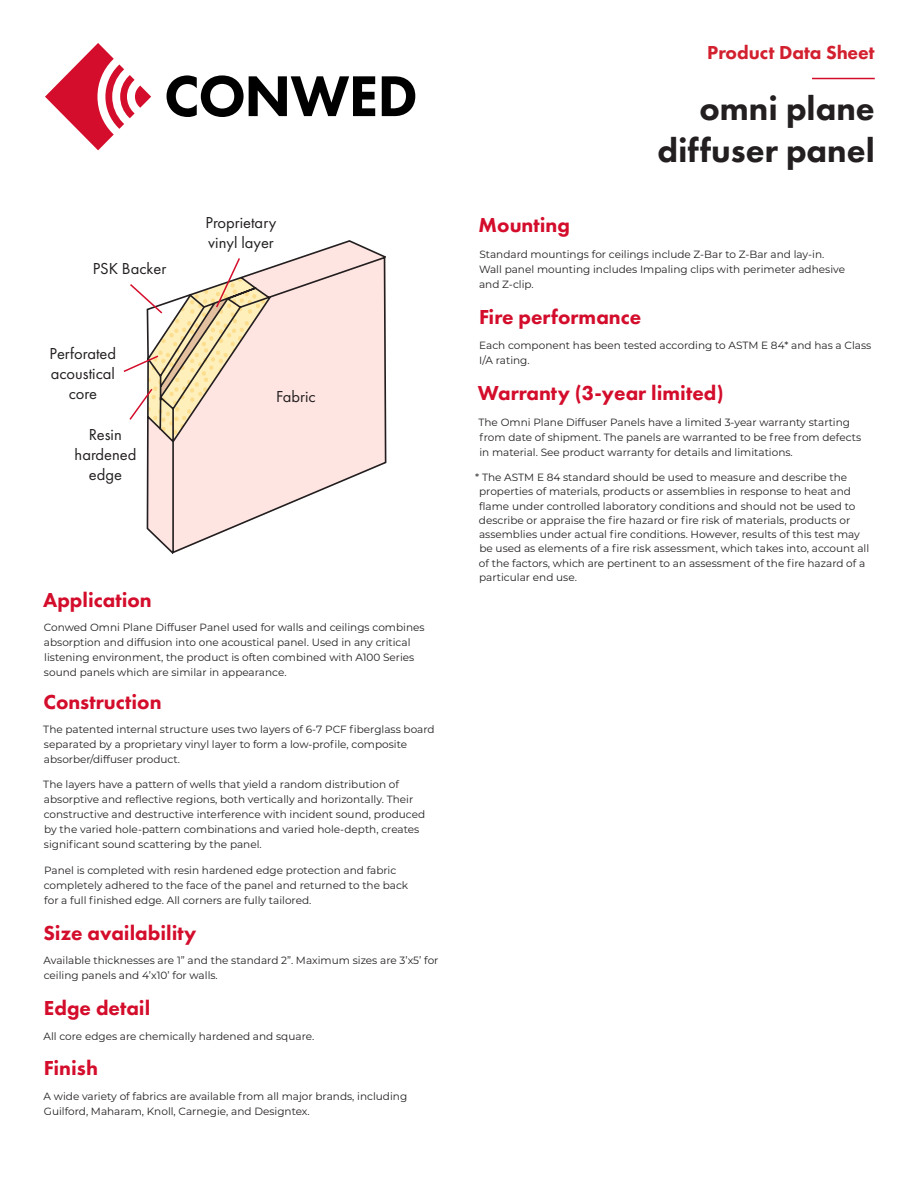
<style>
.page{position:relative;width:918px;height:1188px;background:#fff}
.page>*{position:absolute;margin:0;border:0;box-sizing:border-box;transform-origin:0 0}
.t1{font:800 34.5px/41.4px "Futura PT";color:#231f20;text-align:right}
.t2{font:800 21px "Futura PT";color:#d30d2b}
.t3{font:800 19.5px "Futura PT";color:#d2202f}
.t4{font:16.5px/19.8px "Futura PT";color:#231f20;text-align:center}
.Body{font:10.5px/15px "Montserrat";color:#231f20}
</style>
<div class="page">
<svg style="left:45px;top:43px;width:106px;height:107px"></svg>
<svg style="left:167px;top:75px;width:208px;height:42px"></svg>
<svg style="left:382px;top:76px;width:33px;height:40px"></svg>
<hr style="left:812px;top:78px;width:63px;height:1px;background:#d30d2b">
<svg style="left:146px;top:240px;width:241px;height:314px"></svg>
<svg style="left:123px;top:256px;width:147px;height:186px"></svg>
<p class="t4" style="left:93px;top:258px;width:75px">PSK Backer</p>
<p class="t4" style="left:50px;top:343px;width:68px">Perforated acoustical core</p>
<p class="t4" style="left:75px;top:424px;width:63px">Resin hardened edge</p>
<p class="t4" style="left:206px;top:213px;width:72px">Proprietary</p>
<p class="t4" style="left:208px;top:233px;width:67px">vinyl layer</p>
<p class="t4" style="left:276px;top:386px;width:41px">Fabric</p>
<p class="t2" style="left:43px;top:587px;width:110px">Application</p>
<p class="Body" style="left:44px;top:619px;width:382px">Conwed Omni Plane Diffuser Panel used for walls and ceilings combines absorption and diffusion into one acoustical panel. Used in any critical listening environment, the product is often combined with A100 Series sound panels which are similar in appearance.</p>
<p class="t2" style="left:44px;top:689px;width:120px">Construction</p>
<p class="Body" style="left:43px;top:721px;width:393px">The patented internal structure uses two layers of 6-7 PCF fiberglass board separated by a proprietary vinyl layer to form a low-profile, composite absorber/diffuser product.</p>
<p class="Body" style="left:43px;top:777px;width:383px">The layers have a pattern of wells that yield a random distribution of absorptive and reflective regions, both vertically and horizontally. Their constructive and destructive interference with incident sound, produced by the varied hole-pattern combinations and varied hole-depth, creates significant sound scattering by the panel.</p>
<p class="Body" style="left:44px;top:862px;width:366px">Panel is completed with resin hardened edge protection and fabric completely adhered to the face of the panel and returned to the back for a full finished edge. All corners are fully tailored.</p>
<p class="t2" style="left:43px;top:920px;width:155px">Size availability</p>
<p class="Body" style="left:44px;top:952px;width:396px">Available thicknesses are 1” and the standard 2”. Maximum sizes are 3’x5’ for ceiling panels and 4’x10’ for walls.</p>
<p class="t2" style="left:44px;top:995px;width:108px">Edge detail</p>
<p class="Body" style="left:44px;top:1029px;width:272px">All core edges are chemically hardened and square.</p>
<p class="t2" style="left:44px;top:1055px;width:56px">Finish</p>
<p class="Body" style="left:44px;top:1089px;width:365px">A wide variety of fabrics are available from all major brands, including<br>Guilford, Maharam, Knoll, Carnegie, and Designtex.</p>
<h3 class="t3" style="left:707px;top:40px;width:169px">Product Data Sheet</h3>
<h1 class="t1" style="left:657px;top:87px;width:219px">omni plane diffuser panel</h1>
<p class="t2" style="left:479px;top:212px;width:93px">Mounting</p>
<p class="Body" style="left:479px;top:246px;width:368px">Standard mountings for ceilings include Z-Bar to Z-Bar and lay-in.<br>Wall panel mounting includes Impaling clips with perimeter adhesive</p>
<p class="Body" style="left:479px;top:276px;width:56px">and Z-clip.</p>
<p class="t2" style="left:479px;top:303px;width:164px">Fire performance</p>
<p class="Body" style="left:479px;top:337px;width:394px">Each component has been tested according to ASTM E 84* and has a Class<br>I/A rating.</p>
<p class="t2" style="left:478px;top:380px;width:247px">Warranty (3-year limited)</p>
<p class="Body" style="left:478px;top:414px;width:384px">The Omni Plane Diffuser Panels have a limited 3-year warranty starting from date of shipment. The panels are warranted to be free from defects in material. See product warranty for details and limitations.</p>
<p class="Body" style="left:479px;top:470px;width:392px;line-height:14.2px;text-indent:-4px">* The ASTM E 84 standard should be used to measure and describe the properties of materials, products or assemblies in response to heat and flame under controlled laboratory conditions and should not be used to describe or appraise the fire hazard or fire risk of materials, products or assemblies under actual fire conditions. However, results of this test may be used as elements of a fire risk assessment, which takes into, account all of the factors, which are pertinent to an assessment of the fire hazard of a particular end use.</p>
</div>
